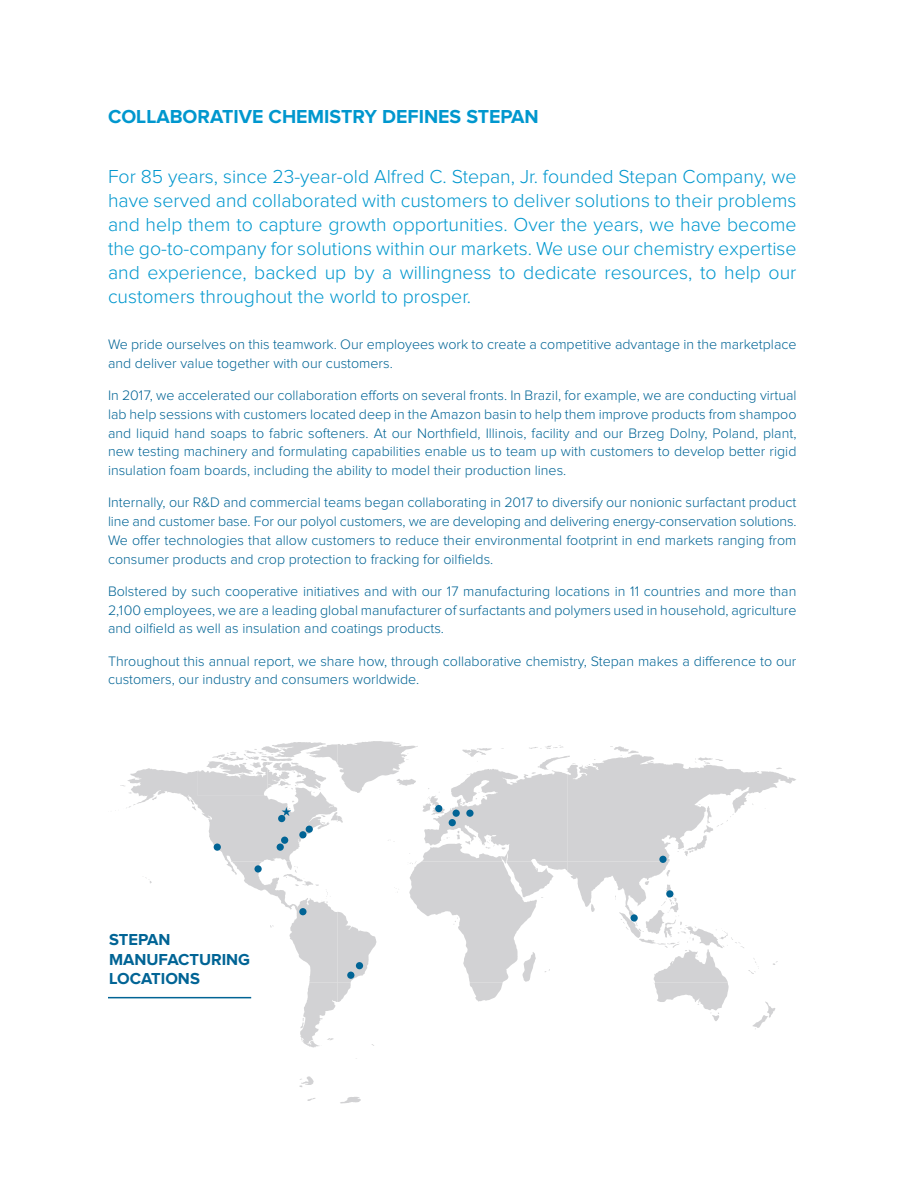
<style>
.page{position:relative;width:918px;height:1188px;background:#fff}
.page>*{position:absolute;margin:0;border:0;box-sizing:border-box;transform-origin:0 0}
.t1{font:300 19.5px/24px "Proxima Nova";color:#0097ce;text-align:justify}
.t2{font:700 19.5px "Proxima Nova";color:#0097ce}
.t3{font:700 16.5px/19.8px "Proxima Nova";color:#016495}
.t4{font:300 14.25px/18.8px "Proxima Nova";color:#016495;text-align:justify}
</style>
<div class="page">
<svg style="left:212px;top:983px;width:516px;height:120px"></svg>
<svg style="left:119px;top:922px;width:659px;height:61px"></svg>
<div style="left:356px;top:962px;width:7px;height:7px;background:#016495;border-radius:50%"></div>
<hr style="left:108px;top:997px;width:143px;height:1px;background:#016495">
<svg style="left:127px;top:741px;width:669px;height:181px"></svg>
<div style="left:347px;top:972px;width:7px;height:7px;background:#016495;border-radius:50%"></div>
<h1 class="t2" style="left:108px;top:108px;width:432px">COLLABORATIVE CHEMISTRY DEFINES STEPAN</h1>
<p class="t1" style="left:108px;top:166px;width:690px">For 85 years, since 23-year-old Alfred C. Stepan, Jr. founded Stepan Company, we have served and collaborated with customers to deliver solutions to their problems and help them to capture growth opportunities. Over the years, we have become the go-to-company for solutions within our markets. We use our chemistry expertise and experience, backed up by a willingness to dedicate resources, to help our customers throughout the world to prosper.</p>
<p class="t4" style="left:108px;top:336px;width:690px">We pride ourselves on this teamwork. Our employees work to create a competitive advantage in the marketplace and deliver value together with our customers.</p>
<p class="t4" style="left:108px;top:387px;width:690px">In 2017, we accelerated our collaboration efforts on several fronts. In Brazil, for example, we are conducting virtual lab help sessions with customers located deep in the Amazon basin to help them improve products from shampoo and liquid hand soaps to fabric softeners. At our Northfield, Illinois, facility and our Brzeg Dolny, Poland, plant, new testing machinery and formulating capabilities enable us to team up with customers to develop better rigid insulation foam boards, including the ability to model their production lines.</p>
<p class="t4" style="left:108px;top:494px;width:690px">Internally, our R&amp;D and commercial teams began collaborating in 2017 to diversify our nonionic surfactant product line and customer base. For our polyol customers, we are developing and delivering energy-conservation solutions.<br>We offer technologies that allow customers to reduce their environmental footprint in end markets ranging from consumer products and crop protection to fracking for oilfields.</p>
<p class="t4" style="left:108px;top:582px;width:690px">Bolstered by such cooperative initiatives and with our 17 manufacturing locations in 11 countries and more than 2,100 employees, we are a leading global manufacturer of surfactants and polymers used in household, agriculture and oilfield as well as insulation and coatings products.</p>
<p class="t4" style="left:108px;top:652px;width:690px">Throughout this annual report, we share how, through collaborative chemistry, Stepan makes a difference to our customers, our industry and consumers worldwide.</p>
<p class="t3" style="left:109px;top:930px;width:143px">STEPAN<br>MANUFACTURING<br>LOCATIONS</p>
</div>
